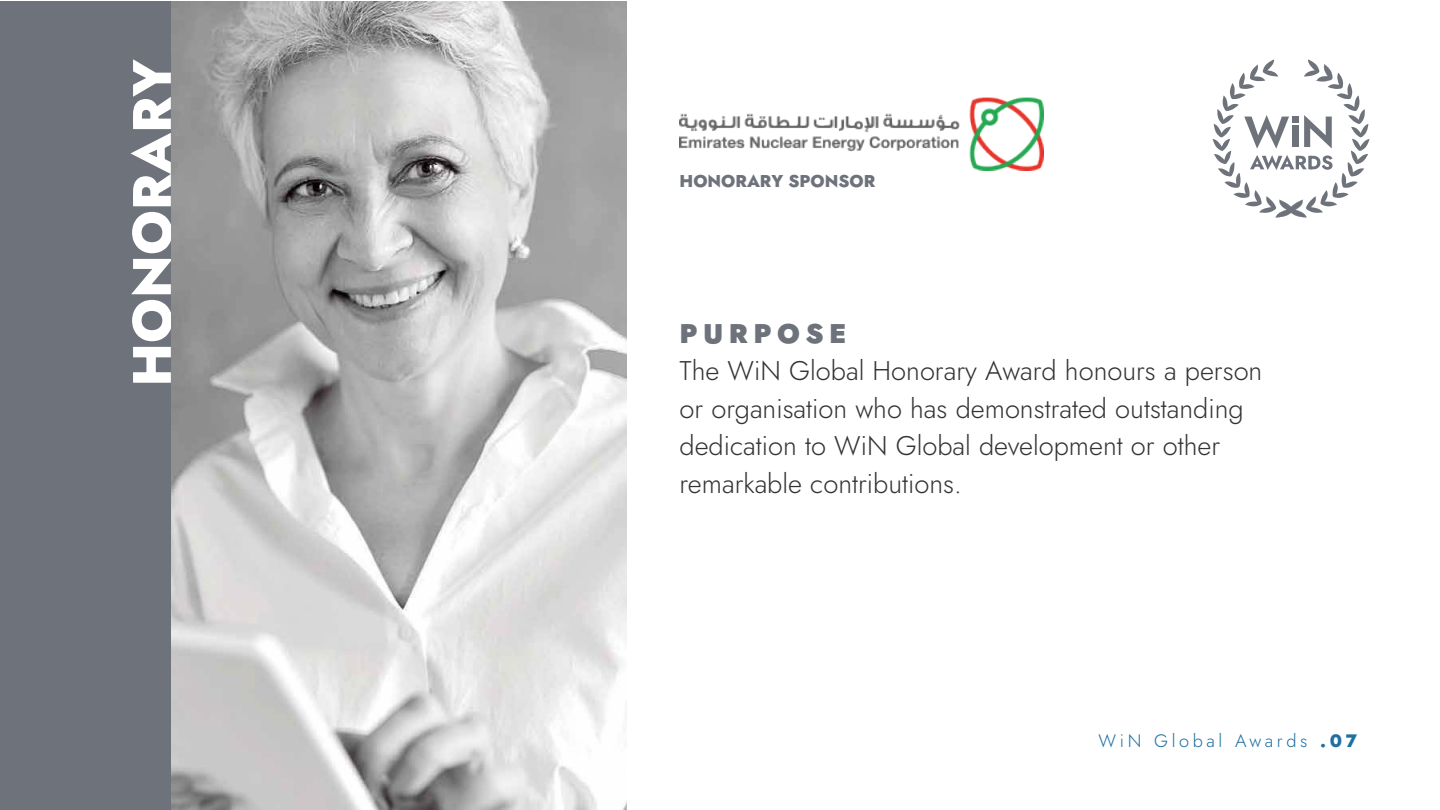
<style>
.page{position:relative;width:1440px;height:810px;background:#fff}
.page>*{position:absolute;margin:0;border:0;box-sizing:border-box;transform-origin:0 0}
.t1{font:800 54px "Jost";color:#fff}
.t2{font:300 27px/37.5px "Jost";color:#333}
.t3{font:900 27px "Jost";letter-spacing:.2em;color:#6e727b}
.t4{font:300 18px "Jost";letter-spacing:.2em;color:#1e6fa2}
.t5{font:800 17.1px "Jost";color:#6e727b}
.s1{font-weight:800}
</style>
<div class="page">
<div style="left:1px;top:2px;width:170px;height:808px;background:#6e727b"></div>
<img style="left:171px;top:2px;width:456px;height:808px">
<svg style="left:1213px;top:59px;width:157px;height:159px"></svg>
<img style="left:680px;top:97px;width:363px;height:73px">
<h1 class="t1" style="left:115px;top:387px;width:329px;rotate:-90deg">HONORARY</h1>
<p class="t5" style="left:680px;top:170px;width:197px">HONORARY SPONSOR</p>
<p class="t3" style="left:680px;top:315px;width:168px">PURPOSE</p>
<p class="t2" style="left:680px;top:352px;width:584px">The WiN Global Honorary Award honours a person or organisation who has demonstrated outstanding dedication to WiN Global development or other remarkable contributions.</p>
<p class="t4" style="left:1099px;top:728px;width:260px">WiN Global Awards <span class="s1">.07</span></p>
</div>
